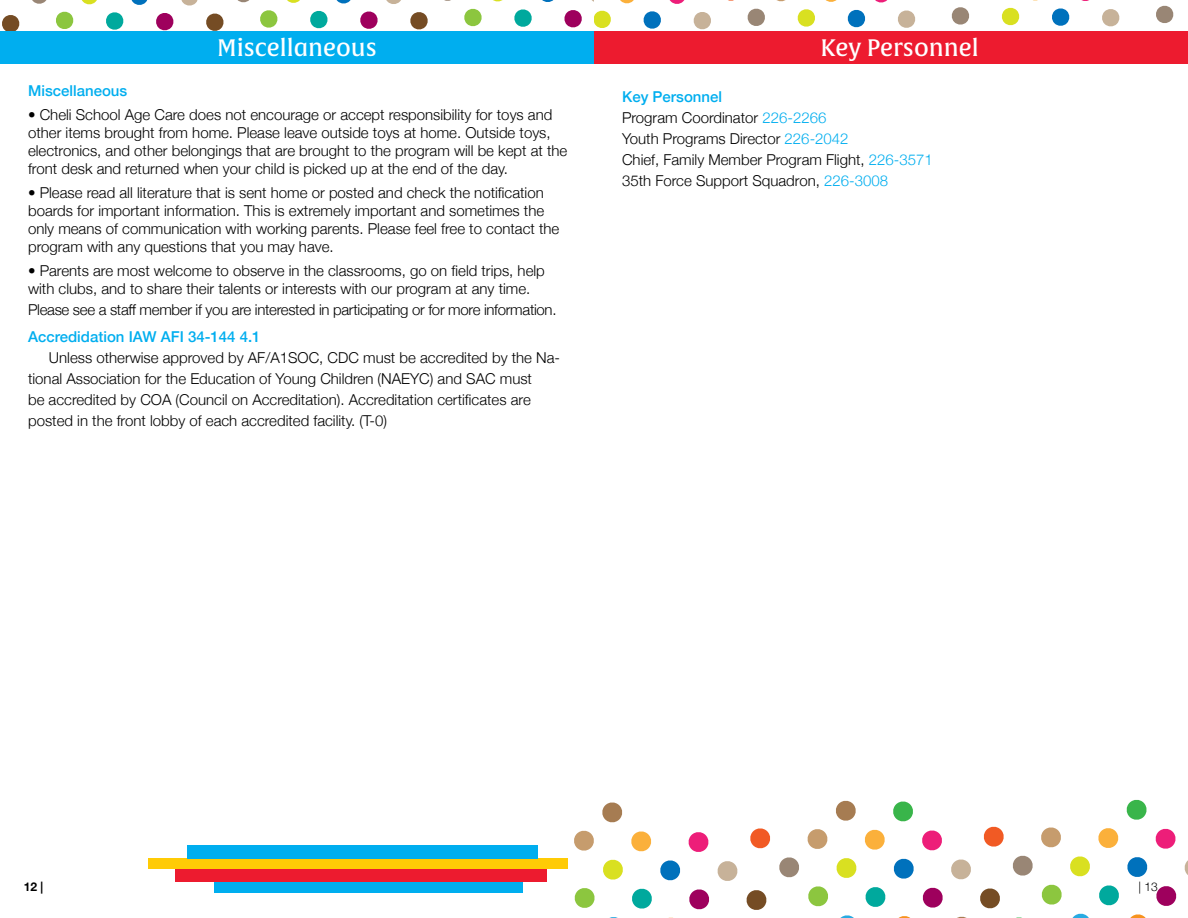
<style>
.page{position:relative;width:1188px;height:918px;background:#fff}
.page>*{position:absolute;margin:0;border:0;box-sizing:border-box;transform-origin:0 0}
.t1{font:23.4px "Alverata Informal PE Medium";color:#fff}
.t2{font:300 15px/18px "Helvetica Neue";color:#000}
.t3{font:300 15px "Helvetica Neue";letter-spacing:-.02em;color:#000}
.t4{font:500 15px "Helvetica Neue";color:#00aeef}
.t5{font:700 12px "Helvetica Neue";color:#000}
.t6{font:300 12px "Helvetica Neue";color:#000}
.s1{font-weight:500;color:#00aeef}
.s2{color:#00aeef}
</style>
<div class="page">
<svg style="left:464px;top:8px;width:18px;height:19px"></svg>
<svg style="left:493px;top:0;width:10px;height:2px"></svg>
<svg style="left:514px;top:9px;width:18px;height:18px"></svg>
<svg style="left:542px;top:0;width:12px;height:2px"></svg>
<svg style="left:237px;top:0;width:12px;height:3px"></svg>
<svg style="left:260px;top:10px;width:18px;height:18px"></svg>
<svg style="left:287px;top:0;width:13px;height:3px"></svg>
<svg style="left:310px;top:11px;width:18px;height:18px"></svg>
<svg style="left:336px;top:0;width:15px;height:4px"></svg>
<svg style="left:360px;top:11px;width:18px;height:18px"></svg>
<svg style="left:386px;top:0;width:15px;height:4px"></svg>
<svg style="left:410px;top:12px;width:18px;height:18px"></svg>
<svg style="left:32px;top:0;width:15px;height:4px"></svg>
<svg style="left:56px;top:11px;width:18px;height:18px"></svg>
<svg style="left:81px;top:0;width:16px;height:5px"></svg>
<svg style="left:106px;top:12px;width:18px;height:18px"></svg>
<svg style="left:131px;top:0;width:16px;height:5px"></svg>
<svg style="left:156px;top:13px;width:18px;height:18px"></svg>
<svg style="left:181px;top:0;width:17px;height:6px"></svg>
<svg style="left:206px;top:13px;width:18px;height:18px"></svg>
<svg style="left:2px;top:15px;width:18px;height:16px"></svg>
<svg style="left:1156px;top:5px;width:18px;height:18px"></svg>
<svg style="left:951px;top:7px;width:18px;height:18px"></svg>
<svg style="left:1001px;top:7px;width:19px;height:19px"></svg>
<svg style="left:1052px;top:8px;width:18px;height:18px"></svg>
<svg style="left:1102px;top:9px;width:18px;height:18px"></svg>
<svg style="left:747px;top:8px;width:18px;height:18px"></svg>
<svg style="left:776px;top:0;width:10px;height:2px"></svg>
<svg style="left:797px;top:9px;width:18px;height:18px"></svg>
<svg style="left:826px;top:0;width:11px;height:2px"></svg>
<svg style="left:847px;top:9px;width:19px;height:19px"></svg>
<svg style="left:875px;top:0;width:12px;height:3px"></svg>
<svg style="left:898px;top:10px;width:18px;height:18px"></svg>
<svg style="left:564px;top:0;width:70px;height:28px"></svg>
<svg style="left:643px;top:0;width:42px;height:29px"></svg>
<svg style="left:693px;top:12px;width:18px;height:18px"></svg>
<div style="left:0;top:31px;width:594px;height:33px;background:#00aeef"></div>
<div style="left:595px;top:31px;width:593px;height:33px;background:#ed1b2f"></div>
<div style="left:148px;top:859px;width:420px;height:10px;background:#ffcb05"></div>
<div style="left:187px;top:845px;width:350px;height:14px;background:#00aeef"></div>
<div style="left:214px;top:880px;width:308px;height:13px;background:#00aeef"></div>
<div style="left:175px;top:869px;width:372px;height:13px;background:#ed1b2f"></div>
<svg style="left:983px;top:826px;width:21px;height:21px"></svg>
<svg style="left:1012px;top:855px;width:21px;height:21px"></svg>
<svg style="left:1041px;top:827px;width:20px;height:21px"></svg>
<svg style="left:1041px;top:884px;width:21px;height:21px"></svg>
<svg style="left:1070px;top:856px;width:20px;height:21px"></svg>
<svg style="left:1098px;top:828px;width:21px;height:20px"></svg>
<svg style="left:1126px;top:799px;width:21px;height:21px"></svg>
<svg style="left:1072px;top:913px;width:17px;height:5px"></svg>
<svg style="left:1099px;top:885px;width:20px;height:21px"></svg>
<svg style="left:1127px;top:857px;width:21px;height:20px"></svg>
<svg style="left:1155px;top:828px;width:21px;height:21px"></svg>
<svg style="left:1130px;top:914px;width:16px;height:4px"></svg>
<svg style="left:1156px;top:886px;width:21px;height:20px"></svg>
<svg style="left:1184px;top:860px;width:4px;height:15px"></svg>
<svg style="left:750px;top:828px;width:21px;height:21px"></svg>
<svg style="left:779px;top:857px;width:20px;height:21px"></svg>
<svg style="left:807px;top:829px;width:21px;height:20px"></svg>
<svg style="left:836px;top:800px;width:20px;height:21px"></svg>
<svg style="left:808px;top:886px;width:20px;height:21px"></svg>
<svg style="left:836px;top:858px;width:21px;height:20px"></svg>
<svg style="left:864px;top:829px;width:21px;height:21px"></svg>
<svg style="left:893px;top:801px;width:20px;height:21px"></svg>
<svg style="left:840px;top:915px;width:14px;height:3px"></svg>
<svg style="left:865px;top:887px;width:21px;height:20px"></svg>
<svg style="left:893px;top:858px;width:21px;height:21px"></svg>
<svg style="left:922px;top:830px;width:20px;height:21px"></svg>
<svg style="left:898px;top:916px;width:12px;height:2px"></svg>
<svg style="left:922px;top:887px;width:21px;height:21px"></svg>
<svg style="left:951px;top:859px;width:20px;height:21px"></svg>
<svg style="left:957px;top:916px;width:10px;height:2px"></svg>
<svg style="left:980px;top:888px;width:20px;height:21px"></svg>
<svg style="left:545px;top:858px;width:22px;height:1px"></svg>
<svg style="left:574px;top:830px;width:20px;height:21px"></svg>
<svg style="left:602px;top:802px;width:21px;height:21px"></svg>
<svg style="left:574px;top:888px;width:21px;height:20px"></svg>
<svg style="left:603px;top:859px;width:20px;height:21px"></svg>
<svg style="left:631px;top:831px;width:21px;height:21px"></svg>
<svg style="left:632px;top:888px;width:20px;height:21px"></svg>
<svg style="left:660px;top:860px;width:21px;height:21px"></svg>
<svg style="left:688px;top:832px;width:21px;height:20px"></svg>
<svg style="left:689px;top:889px;width:20px;height:21px"></svg>
<svg style="left:717px;top:861px;width:21px;height:20px"></svg>
<svg style="left:746px;top:890px;width:21px;height:20px"></svg>
<h1 class="t1" style="left:217px;top:33px;width:161px">Miscellaneous</h1>
<h1 class="t1" style="left:821px;top:32px;width:160px">Key Personnel</h1>
<p class="t2" style="left:622px;top:85px;width:312px;line-height:21px"><span class="s1">Key Personnel<br></span>Program Coordinator <span class="s2">226-2266<br></span>Youth Programs Director <span class="s2">226-2042<br></span>Chief, Family Member Program Flight, <span class="s2">226-3571<br></span>35th Force Support Squadron, <span class="s2">226-3008</span></p>
<p class="t4" style="left:28px;top:78px;width:101px">Miscellaneous</p>
<p class="t2" style="left:28px;top:104px;width:541px">• Cheli School Age Care does not encourage or accept responsibility for toys and other items brought from home. Please leave outside toys at home. Outside toys, electronics, and other belongings that are brought to the program will be kept at the front desk and returned when your child is picked up at the end of the day.</p>
<p class="t2" style="left:28px;top:182px;width:533px">• Please read all literature that is sent home or posted and check the notification boards for important information. This is extremely important and sometimes the only means of communication with working parents. Please feel free to contact the program with any questions that you may have.</p>
<p class="t2" style="left:28px;top:260px;width:518px">• Parents are most welcome to observe in the classrooms, go on field trips, help with clubs, and to share their talents or interests with our program at any time.</p>
<p class="t3" style="left:28px;top:297px;width:530px">Please see a staff member if you are interested in participating or for more information.</p>
<p class="t4" style="left:28px;top:324px;width:234px">Accredidation IAW AFI 34-144 4.1</p>
<p class="t2" style="left:28px;top:346px;width:534px;line-height:21px;text-indent:21px">Unless otherwise approved by AF/A1SOC, CDC must be accredited by the Na&shy;tional Association for the Education of Young Children (NAEYC) and SAC must<br>be accredited by COA (Council on Accreditation). Accreditation certificates are posted in the front lobby of each accredited facility. (T-0)</p>
<p class="t5" style="left:24px;top:877px;width:21px">12 |</p>
<p class="t6" style="left:1138px;top:877px;width:21px">| 13</p>
</div>
